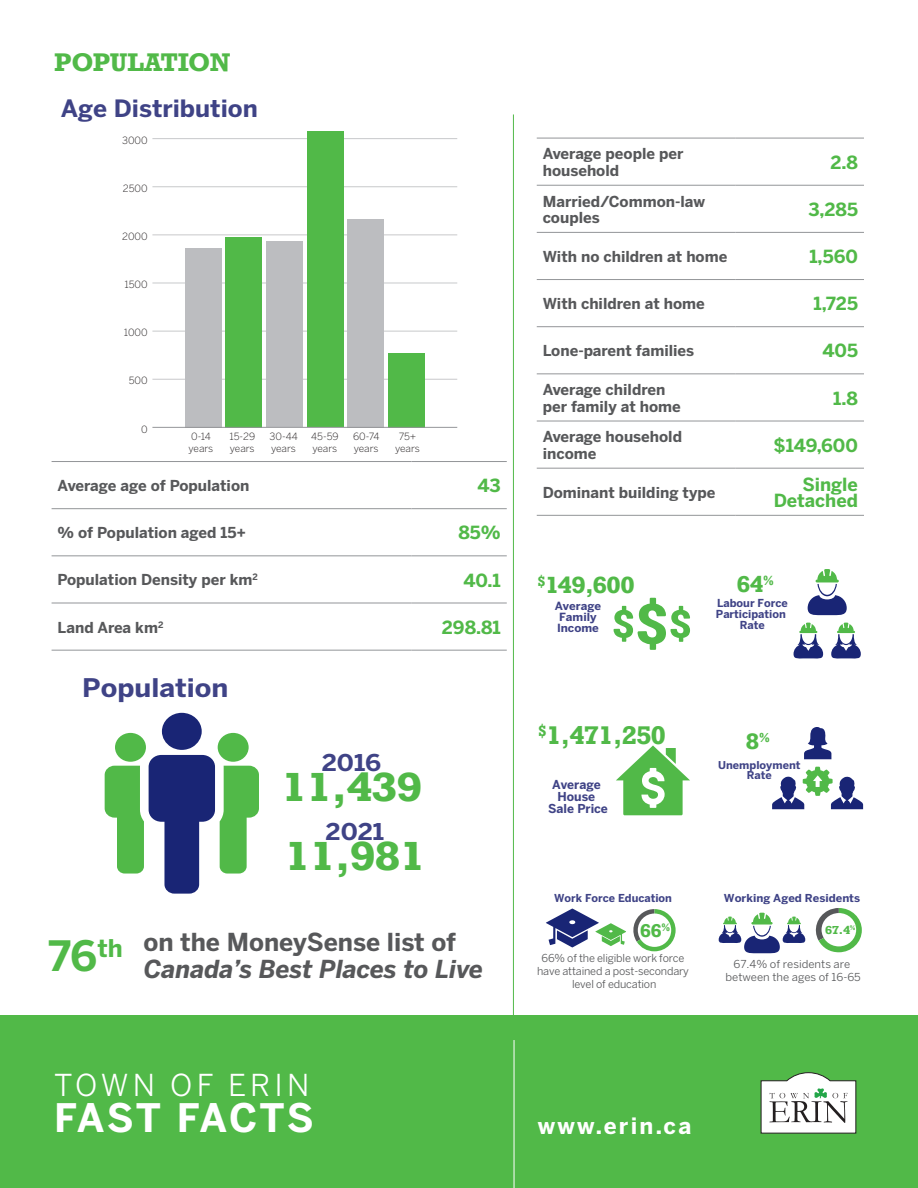
<style>
.page{position:relative;width:918px;height:1188px;background:#fff}
.page>*{position:absolute;margin:0;border:0;box-sizing:border-box;transform-origin:0 0}
.t1{font:700 41.55px "Benton Sans";color:#51b948}
.t2{font:700 39px "Benton Sans";letter-spacing:.05em;color:#fff}
.t3{font:700 38.25px "Rockwell";letter-spacing:-.02em;color:#51b948;scale:1.07 1}
.t4{font:30px "Benton Sans";letter-spacing:.14em;color:#fff}
.t5{font:700 25.5px "Benton Sans";color:#3f4386;scale:1.07 1}
.body{font:italic 700 24.6px/27px "Benton Sans";color:#57585a}
.page_head{font:700 24px "Rockwell";letter-spacing:-.02em;color:#51b948}
.t6{font:700 23.7px "Benton Sans";color:#3f4386}
.t7{font:700 22.95px "Benton Sans";color:#3f4386;scale:1.07 1}
.t8{font:700 22.5px "Benton Sans";letter-spacing:.1em;color:#fff}
.t9{font:700 22.05px "Rockwell";letter-spacing:-.02em;color:#51b948}
.t10{font:700 21.45px "Rockwell";color:#51b948}
.t11{font:700 21px "Rockwell";color:#51b948}
.t12{font:700 18px/16.5px "Benton Sans";color:#51b948;text-align:right}
.t13{font:700 17.4px "Rockwell";color:#51b948}
.body-2{font:700 15px/16.5px "Benton Sans";color:#57585a}
.t14{font:700 12.3px/12.3px "Benton Sans";color:#3f4386;text-align:center}
.t15{font:700 11.25px/11.2px "Benton Sans";color:#3f4386}
.t16{font:10.95px/13px "Benton Sans";letter-spacing:-.015em;color:#57585a;text-align:center}
.t17{font:700 10.95px/10.9px "Benton Sans";color:#3f4386;text-align:center}
.t18{font:10.95px/13px "Benton Sans";letter-spacing:-.015em;color:#57585a;text-align:center;scale:1.04 1}
.t19{font:700 10.95px "Benton Sans";color:#3f4386;scale:1.04 1}
.t20{font:700 10.95px "Rockwell";color:#51b948;scale:1.04 1}
.t21{font:700 10.65px/10.6px "Benton Sans";color:#3f4386;text-align:center}
.t22{font:300 9.9px/11.9px "Benton Sans";color:#231f20}
.s1{font-style:normal}
</style>
<div class="page">
<div style="left:0;top:1015px;width:918px;height:173px;background:#51b948"></div>
<svg style="left:105px;top:713px;width:154px;height:181px"></svg>
<svg style="left:546px;top:909px;width:130px;height:42px"></svg>
<svg style="left:815px;top:908px;width:47px;height:44px"></svg>
<svg style="left:719px;top:913px;width:86px;height:40px"></svg>
<div style="left:822px;top:913px;width:34px;height:33px;background:#fff;border-radius:50%"></div>
<svg style="left:614px;top:598px;width:76px;height:52px"></svg>
<svg style="left:772px;top:767px;width:91px;height:42px"></svg>
<svg style="left:804px;top:727px;width:27px;height:32px"></svg>
<svg style="left:808px;top:569px;width:39px;height:46px"></svg>
<svg style="left:794px;top:623px;width:29px;height:36px"></svg>
<svg style="left:831px;top:623px;width:30px;height:36px"></svg>
<hr style="left:513px;top:114px;width:1px;height:903px;background:#51b948">
<hr style="left:537px;top:138px;width:199px;height:1px;background:#939598">
<hr style="left:736px;top:138px;width:128px;height:1px;background:#939598">
<hr style="left:537px;top:185px;width:199px;height:1px;background:#939598">
<hr style="left:736px;top:185px;width:128px;height:1px;background:#939598">
<hr style="left:537px;top:232px;width:199px;height:1px;background:#939598">
<hr style="left:736px;top:232px;width:128px;height:1px;background:#939598">
<hr style="left:537px;top:279px;width:199px;height:1px;background:#939598">
<hr style="left:736px;top:279px;width:128px;height:1px;background:#939598">
<hr style="left:537px;top:326px;width:199px;height:1px;background:#939598">
<hr style="left:736px;top:326px;width:128px;height:1px;background:#939598">
<hr style="left:537px;top:373px;width:199px;height:1px;background:#939598">
<hr style="left:736px;top:373px;width:128px;height:1px;background:#939598">
<hr style="left:537px;top:421px;width:199px;height:1px;background:#939598">
<hr style="left:736px;top:421px;width:128px;height:1px;background:#939598">
<hr style="left:537px;top:468px;width:199px;height:1px;background:#939598">
<hr style="left:736px;top:468px;width:128px;height:1px;background:#939598">
<hr style="left:537px;top:515px;width:199px;height:1px;background:#939598">
<hr style="left:736px;top:515px;width:128px;height:1px;background:#939598">
<hr style="left:52px;top:461px;width:359px;height:1px;background:#939598">
<hr style="left:411px;top:461px;width:96px;height:1px;background:#939598">
<hr style="left:52px;top:508px;width:359px;height:1px;background:#939598">
<hr style="left:411px;top:508px;width:96px;height:1px;background:#939598">
<hr style="left:52px;top:555px;width:359px;height:1px;background:#939598">
<hr style="left:411px;top:555px;width:96px;height:1px;background:#939598">
<hr style="left:52px;top:603px;width:359px;height:1px;background:#939598">
<hr style="left:411px;top:603px;width:96px;height:1px;background:#939598">
<hr style="left:52px;top:650px;width:359px;height:1px;background:#939598">
<hr style="left:411px;top:650px;width:96px;height:1px;background:#939598">
<hr style="left:514px;top:1040px;width:1px;height:148px;background:#fff">
<hr style="left:152px;top:379px;width:305px;height:1px;background:#c7c8ca">
<hr style="left:152px;top:331px;width:305px;height:1px;background:#c7c8ca">
<hr style="left:152px;top:282px;width:305px;height:1px;background:#c7c8ca">
<hr style="left:152px;top:234px;width:305px;height:1px;background:#c7c8ca">
<hr style="left:152px;top:186px;width:305px;height:1px;background:#c7c8ca">
<hr style="left:152px;top:138px;width:305px;height:1px;background:#c7c8ca">
<div style="left:388px;top:353px;width:37px;height:74px;background:#51b948"></div>
<div style="left:348px;top:219px;width:36px;height:208px;background:#bcbdc0"></div>
<div style="left:307px;top:132px;width:36px;height:295px;background:#51b948"></div>
<div style="left:266px;top:242px;width:37px;height:185px;background:#bcbdc0"></div>
<div style="left:226px;top:237px;width:36px;height:190px;background:#51b948"></div>
<div style="left:185px;top:248px;width:37px;height:179px;background:#bcbdc0"></div>
<hr style="left:152px;top:427px;width:305px;height:1px;background:#939598">
<svg style="left:616px;top:745px;width:74px;height:70px"></svg>
<svg style="left:761px;top:1073px;width:95px;height:60px;background:#d3ddd2"></svg>
<p class="page_head" style="left:54px;top:46px;width:178px">POPULATION</p>
<p class="t6" style="left:61px;top:94px;width:199px">Age Distribution</p>
<p class="t22" style="left:122px;top:134px;width:27px">3000</p>
<p class="t22" style="left:123px;top:182px;width:26px">2500</p>
<p class="t22" style="left:122px;top:230px;width:27px">2000</p>
<p class="t22" style="left:124px;top:279px;width:25px">1500</p>
<p class="t22" style="left:124px;top:327px;width:25px">1000</p>
<p class="t22" style="left:129px;top:375px;width:20px">500</p>
<p class="t22" style="left:141px;top:423px;width:8px">0</p>
<p class="t22" style="left:189px;top:431px;width:26px">0-14 years</p>
<p class="t22" style="left:229px;top:431px;width:27px">15-29 years</p>
<p class="t22" style="left:270px;top:431px;width:30px">30-44 years</p>
<p class="t22" style="left:311px;top:431px;width:29px">45-59 years</p>
<p class="t22" style="left:353px;top:431px;width:28px">60-74 years</p>
<p class="t22" style="left:395px;top:431px;width:26px;text-align:center">75+ years</p>
<p class="body-2" style="left:58px;top:477px;width:193px">Average age of Population</p>
<p class="t12" style="left:477px;top:477px;width:25px">43</p>
<p class="body-2" style="left:58px;top:524px;width:190px">% of Population aged 15+</p>
<p class="t12" style="left:458px;top:524px;width:44px">85%</p>
<p class="body-2" style="left:58px;top:571px;width:202px">Population Density per km<sup>2</sup></p>
<p class="t12" style="left:463px;top:572px;width:39px">40.1</p>
<p class="body-2" style="left:58px;top:619px;width:107px">Land Area km<sup>2</sup></p>
<p class="t12" style="left:442px;top:619px;width:60px">298.81</p>
<p class="t5" style="left:82px;top:673px;width:138px">Population</p>
<p class="t7" style="left:322px;top:749px;width:57px">2016</p>
<p class="t3" style="left:282px;top:762px;width:133px">11,439</p>
<p class="t7" style="left:326px;top:818px;width:56px">2021</p>
<p class="t3" style="left:285px;top:831px;width:133px">11,981</p>
<p class="t1" style="left:48px;top:931px;width:76px">76<sup>th</sup></p>
<p class="body" style="left:143px;top:928px;width:341px"><span class="s1">on the MoneySense list of<br></span>Canada’s Best Places to Live</p>
<p class="t4" style="left:54px;top:1068px;width:257px">TOWN OF ERIN</p>
<p class="t2" style="left:54px;top:1095px;width:261px">FAST FACTS</p>
<p class="body-2" style="left:543px;top:145px;width:142px">Average people per household</p>
<p class="t12" style="left:830px;top:154px;width:29px">2.8</p>
<p class="body-2" style="left:543px;top:193px;width:164px">Married/Common-law couples</p>
<p class="t12" style="left:809px;top:201px;width:51px">3,285</p>
<p class="body-2" style="left:543px;top:248px;width:186px">With no children at home</p>
<p class="t12" style="left:809px;top:248px;width:50px">1,560</p>
<p class="body-2" style="left:543px;top:295px;width:164px">With children at home</p>
<p class="t12" style="left:814px;top:295px;width:46px">1,725</p>
<p class="body-2" style="left:543px;top:342px;width:153px">Lone-parent families</p>
<p class="t12" style="left:822px;top:342px;width:37px">405</p>
<p class="body-2" style="left:543px;top:381px;width:140px">Average children per family at home</p>
<p class="t12" style="left:833px;top:390px;width:26px">1.8</p>
<p class="body-2" style="left:543px;top:428px;width:141px">Average household income</p>
<p class="t12" style="left:773px;top:437px;width:86px">$149,600</p>
<p class="body-2" style="left:543px;top:484px;width:174px">Dominant building type</p>
<p class="t12" style="left:774px;top:476px;width:86px">Single<br>Detached</p>
<p class="t9" style="left:538px;top:571px;width:98px"><sup>$</sup>149,600</p>
<p class="t15" style="left:555px;top:600px;width:48px">Average<br>Family<br>Income</p>
<p class="t10" style="left:737px;top:571px;width:38px">64<sup>%</sup></p>
<p class="t17" style="left:716px;top:597px;width:73px">Labour Force<br>Participation<br>Rate</p>
<p class="page_head" style="left:539px;top:719px;width:129px"><sup>$</sup>1,471,250</p>
<p class="t14" style="left:548px;top:778px;width:61px">Average<br>House<br>Sale Price</p>
<p class="t11" style="left:746px;top:728px;width:25px">8<sup>%</sup></p>
<p class="t21" style="left:718px;top:759px;width:84px">Unemployment<br>Rate</p>
<p class="t17" style="left:554px;top:892px;width:119px">Work Force Education</p>
<p class="t13" style="left:640px;top:919px;width:31px">66<sup>%</sup></p>
<p class="t16" style="left:537px;top:951px;width:153px">66% of the eligible work force have attained a post-secondary level of education</p>
<p class="t19" style="left:724px;top:891px;width:132px">Working Aged Residents</p>
<p class="t20" style="left:825px;top:923px;width:31px">67.4<sup>%</sup></p>
<p class="t18" style="left:726px;top:957px;width:132px">67.4% of residents are between the ages of 16-65</p>
<p class="t8" style="left:538px;top:1112px;width:155px">www.erin.ca</p>
</div>
